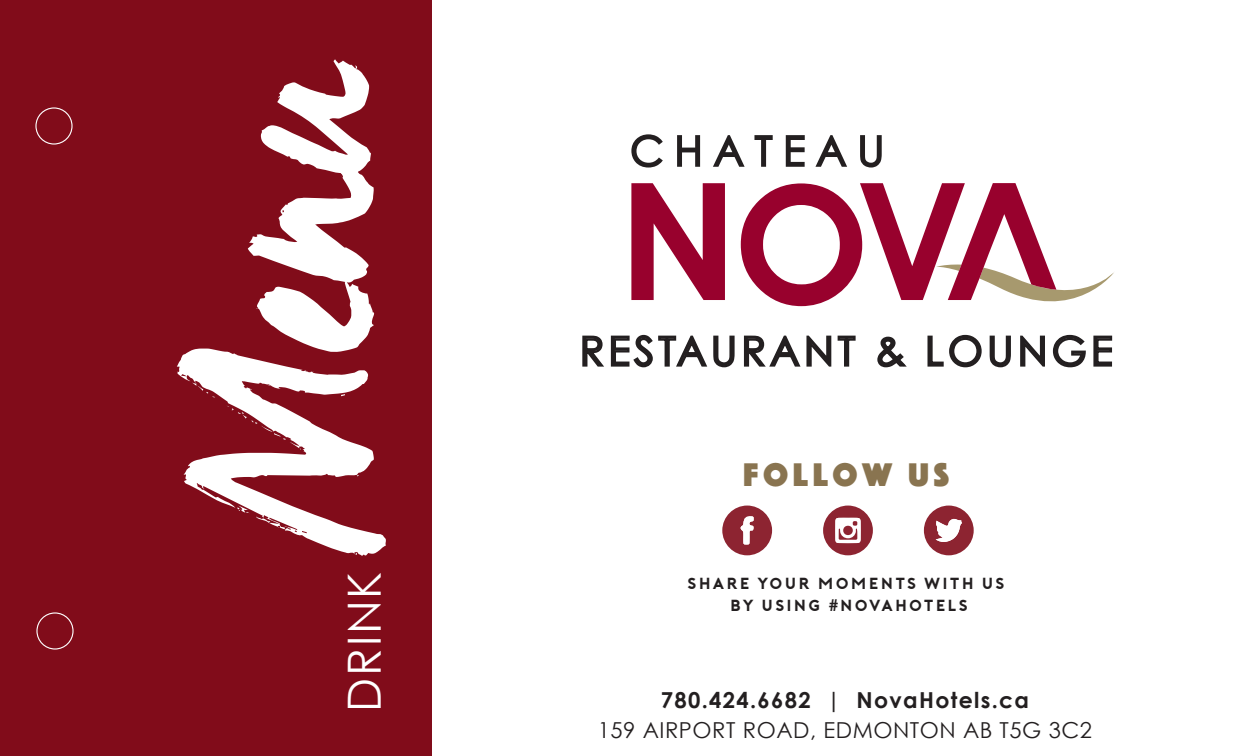
<style>
.page{position:relative;width:1260px;height:756px;background:#fff}
.page>*{position:absolute;margin:0;border:0;box-sizing:border-box;transform-origin:0 0}
.t1{font:45.8px "Century Gothic";letter-spacing:.04em;color:#fff}
.t2{font:40px "Century Gothic";letter-spacing:.11em;color:#231f20}
.t3{font:34px "Phosphate Solid";letter-spacing:.14em;color:#897450}
.t4{font:22px "Century Gothic";letter-spacing:.025em;color:#231f20}
.t5{font:700 22px "Century Gothic";letter-spacing:.06em;color:#231f20}
.t6{font:16px "Porter Bold DEMO";letter-spacing:.12em;color:#231f20}
.s1{font-family:"Century Gothic";font-weight:700}
</style>
<div class="page">
<svg style="left:631px;top:183px;width:94px;height:117px"></svg>
<svg style="left:741px;top:183px;width:373px;height:124px"></svg>
<svg style="left:631px;top:134px;width:32px;height:34px"></svg>
<svg style="left:677px;top:135px;width:23px;height:32px"></svg>
<svg style="left:713px;top:135px;width:32px;height:32px"></svg>
<svg style="left:754px;top:135px;width:19px;height:32px"></svg>
<svg style="left:786px;top:135px;width:19px;height:32px"></svg>
<svg style="left:815px;top:135px;width:32px;height:32px"></svg>
<svg style="left:860px;top:135px;width:22px;height:33px"></svg>
<svg style="left:722px;top:506px;width:50px;height:49px"></svg>
<svg style="left:823px;top:506px;width:50px;height:49px"></svg>
<svg style="left:924px;top:506px;width:50px;height:49px"></svg>
<div style="left:0;top:0;width:432px;height:756px;background:#810c1a"></div>
<svg style="left:582px;top:334px;width:153px;height:34px"></svg>
<svg style="left:743px;top:335px;width:113px;height:32px"></svg>
<svg style="left:877px;top:336px;width:30px;height:32px"></svg>
<svg style="left:927px;top:334px;width:55px;height:34px"></svg>
<svg style="left:989px;top:335px;width:22px;height:33px"></svg>
<svg style="left:1020px;top:335px;width:25px;height:32px"></svg>
<svg style="left:1052px;top:334px;width:61px;height:34px"></svg>
<svg style="left:177px;top:59px;width:209px;height:497px"></svg>
<div style="left:35px;top:107px;width:38px;height:38px;border:1px solid #fff;border-radius:50%"></div>
<div style="left:36px;top:612px;width:38px;height:38px;border:1px solid #fff;border-radius:50%"></div>
<p class="t1" style="left:336px;top:712px;width:142px;rotate:-90deg">DRINK</p>
<p class="t2" style="left:580px;top:327px;width:534px">RESTAURANT &amp; LOUNGE</p>
<p class="t3" style="left:743px;top:451px;width:208px">FOLLOW US</p>
<p class="t6" style="left:688px;top:575px;width:319px">SHARE YOUR MOMENTS WITH US</p>
<p class="t6" style="left:730px;top:597px;width:239px">BY USING <span class="s1">#</span>NOVAHOTELS</p>
<p class="t5" style="left:661px;top:686px;width:370px">780.424.6682 | NovaHotels.ca</p>
<p class="t4" style="left:598px;top:716px;width:496px">159 AIRPORT ROAD, EDMONTON AB T5G 3C2</p>
</div>
